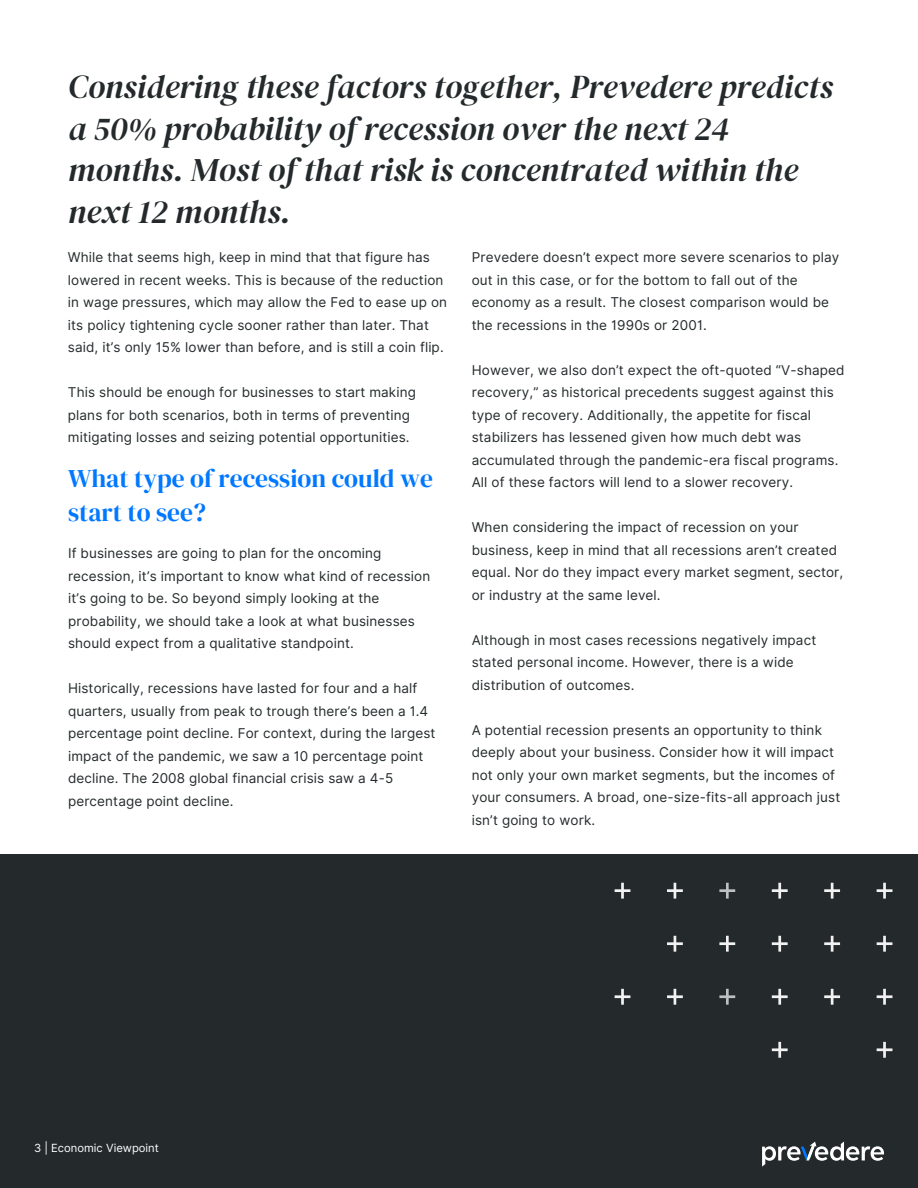
<style>
.page{position:relative;width:918px;height:1188px;background:#fff}
.page>*{position:absolute;margin:0;border:0;box-sizing:border-box;transform-origin:0 0}
.t1{font:italic 33px/41.7px "DM Serif Display";color:#242a2c}
.t2{font:25.5px/34.8px "DM Serif Display";color:#0078ff}
.t3{font:13.5px/22.5px "Inter";letter-spacing:.01em;color:#242a2c}
.t4{font:11.25px "Inter";color:#fff}
</style>
<div class="page">
<div style="left:0;top:855px;width:918px;height:333px;background:#24292b"></div>
<svg style="left:824px;top:883px;width:16px;height:16px"></svg>
<svg style="left:877px;top:883px;width:15px;height:16px"></svg>
<svg style="left:615px;top:883px;width:15px;height:16px"></svg>
<svg style="left:667px;top:883px;width:16px;height:16px"></svg>
<svg style="left:719px;top:883px;width:16px;height:16px"></svg>
<svg style="left:772px;top:883px;width:16px;height:16px"></svg>
<svg style="left:667px;top:936px;width:16px;height:16px"></svg>
<svg style="left:719px;top:936px;width:16px;height:16px"></svg>
<svg style="left:772px;top:936px;width:16px;height:16px"></svg>
<svg style="left:824px;top:936px;width:16px;height:16px"></svg>
<svg style="left:877px;top:936px;width:15px;height:16px"></svg>
<svg style="left:615px;top:989px;width:15px;height:16px"></svg>
<svg style="left:667px;top:989px;width:16px;height:16px"></svg>
<svg style="left:719px;top:989px;width:16px;height:16px"></svg>
<svg style="left:772px;top:989px;width:16px;height:16px"></svg>
<svg style="left:824px;top:989px;width:16px;height:16px"></svg>
<svg style="left:877px;top:989px;width:15px;height:16px"></svg>
<svg style="left:772px;top:1042px;width:16px;height:16px"></svg>
<svg style="left:877px;top:1042px;width:15px;height:16px"></svg>
<svg style="left:762px;top:1142px;width:122px;height:25px"></svg>
<h1 class="t1" style="left:68px;top:66px;width:766px">Considering these factors together, Prevedere predicts a 50% probability of recession over the next 24 months. Most of that risk is concentrated within the next 12 months.</h1>
<p class="t3" style="left:68px;top:246px;width:381px">While that seems high, keep in mind that that figure has lowered in recent weeks. This is because of the reduction in wage pressures, which may allow the Fed to ease up on its policy tightening cycle sooner rather than later. That said, it’s only 15% lower than before, and is still a coin flip.</p>
<p class="t3" style="left:68px;top:381px;width:350px">This should be enough for businesses to start making plans for both scenarios, both in terms of preventing mitigating losses and seizing potential opportunities.</p>
<h2 class="t2" style="left:68px;top:460px;width:366px">What type of recession could we start to see?</h2>
<p class="t3" style="left:68px;top:542px;width:364px">If businesses are going to plan for the oncoming recession, it’s important to know what kind of recession it’s going to be. So beyond simply looking at the probability, we should take a look at what businesses should expect from a qualitative standpoint.</p>
<p class="t3" style="left:68px;top:677px;width:369px">Historically, recessions have lasted for four and a half quarters, usually from peak to trough there’s been a 1.4 percentage point decline. For context, during the largest impact of the pandemic, we saw a 10 percentage point decline. The 2008 global financial crisis saw a 4-5 percentage point decline.</p>
<p class="t3" style="left:472px;top:246px;width:369px">Prevedere doesn’t expect more severe scenarios to play out in this case, or for the bottom to fall out of the economy as a result. The closest comparison would be the recessions in the 1990s or 2001.</p>
<p class="t3" style="left:472px;top:358px;width:374px">However, we also don’t expect the oft-quoted “V-shaped recovery,” as historical precedents suggest against this type of recovery. Additionally, the appetite for fiscal stabilizers has lessened given how much debt was accumulated through the pandemic-era fiscal programs.<br>All of these factors will lend to a slower recovery.</p>
<p class="t3" style="left:472px;top:516px;width:373px">When considering the impact of recession on your business, keep in mind that all recessions aren’t created equal. Nor do they impact every market segment, sector, or industry at the same level.</p>
<p class="t3" style="left:472px;top:628px;width:346px">Although in most cases recessions negatively impact stated personal income. However, there is a wide distribution of outcomes.</p>
<p class="t3" style="left:472px;top:718px;width:370px">A potential recession presents an opportunity to think deeply about your business. Consider how it will impact not only your own market segments, but the incomes of your consumers. A broad, one-size-fits-all approach just isn’t going to work.</p>
<p class="t4" style="left:34px;top:1141px;width:126px">3 | Economic Viewpoint</p>
</div>
